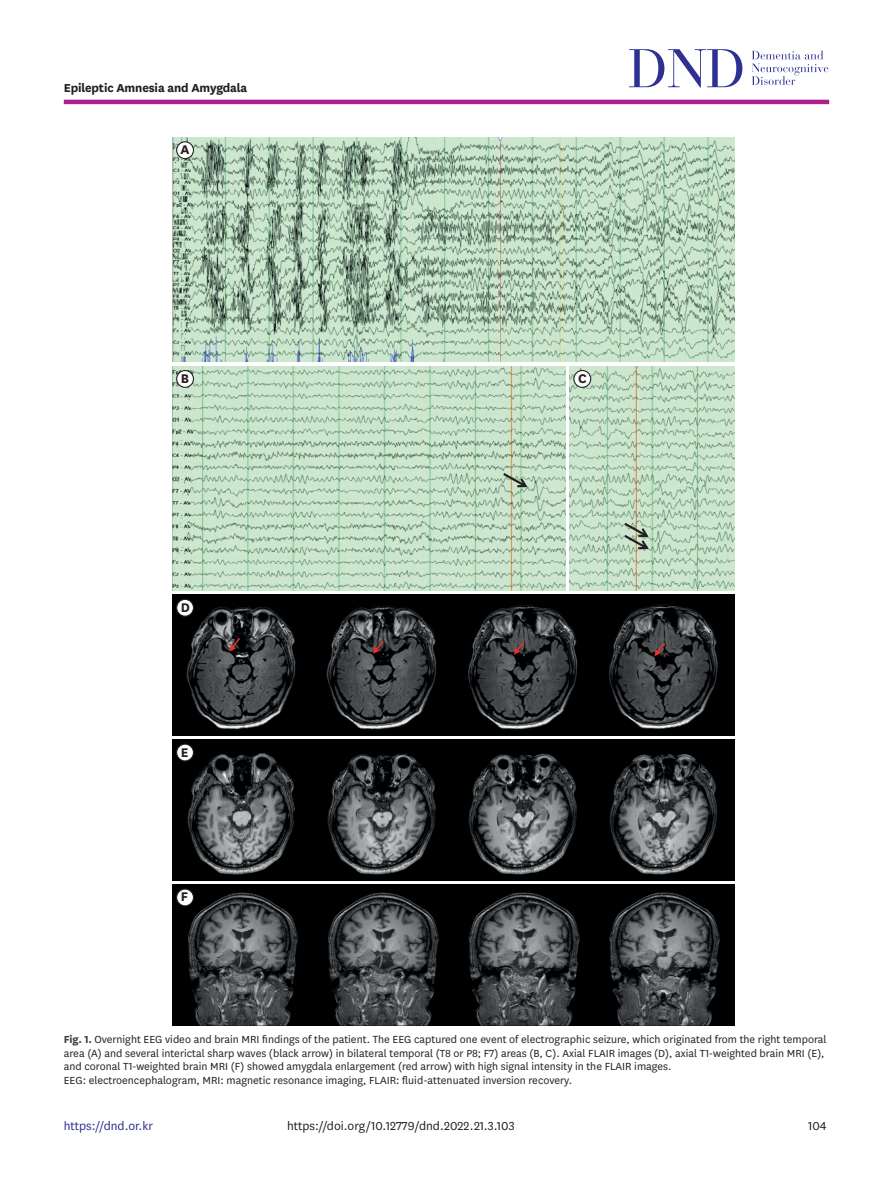
<style>
.page{position:relative;width:893px;height:1191px;background:#fff}
.page>*{position:absolute;margin:0;border:0;box-sizing:border-box;transform-origin:0 0}
.t1{font:700 14.7px "National";color:#231f20}
.doi_running_footer{font:13.5px "National";color:#231f20}
.alt-title-type{font:700 13.5px "National";letter-spacing:-.01em;color:#231f20}
.t2{font:13.5px "National";color:#2e3092}
.fig_caption{font:12px/13.5px "National";color:#231f20}
.s1{font-weight:700;color:#3e3e3f}
</style>
<div class="page">
<hr style="left:64px;top:100px;width:765px;height:4px;background:#ad208e">
<svg style="left:629px;top:49px;width:113px;height:39px"></svg>
<svg style="left:752px;top:50px;width:76px;height:35px"></svg>
<img style="left:172px;top:137px;width:563px;height:225px">
<img style="left:569px;top:366px;width:166px;height:225px">
<svg style="left:622px;top:521px;width:28px;height:30px"></svg>
<img style="left:172px;top:366px;width:393px;height:225px">
<svg style="left:501px;top:471px;width:28px;height:18px"></svg>
<img style="left:172px;top:739px;width:563px;height:141px">
<img style="left:172px;top:595px;width:563px;height:140px">
<svg style="left:229px;top:636px;width:13px;height:15px"></svg>
<svg style="left:373px;top:639px;width:12px;height:15px"></svg>
<svg style="left:514px;top:639px;width:12px;height:16px"></svg>
<svg style="left:654px;top:641px;width:12px;height:15px"></svg>
<img style="left:172px;top:884px;width:563px;height:141px">
<div style="left:177px;top:142px;width:16px;height:17px;background:#fff;border-radius:50%"></div>
<div style="left:176px;top:141px;width:18px;height:18px;border:1px solid #231f20;border-radius:50%"></div>
<div style="left:177px;top:370px;width:16px;height:17px;background:#fff;border-radius:50%"></div>
<div style="left:176px;top:370px;width:18px;height:18px;border:1px solid #231f20;border-radius:50%"></div>
<div style="left:574px;top:370px;width:17px;height:17px;background:#fff;border-radius:50%"></div>
<div style="left:573px;top:370px;width:18px;height:18px;border:1px solid #231f20;border-radius:50%"></div>
<div style="left:177px;top:599px;width:16px;height:17px;background:#fff;border-radius:50%"></div>
<div style="left:176px;top:599px;width:18px;height:17px;border:1px solid #231f20;border-radius:50%"></div>
<div style="left:177px;top:744px;width:16px;height:17px;background:#fff;border-radius:50%"></div>
<div style="left:176px;top:743px;width:18px;height:18px;border:1px solid #231f20;border-radius:50%"></div>
<div style="left:177px;top:889px;width:16px;height:17px;background:#fff;border-radius:50%"></div>
<div style="left:176px;top:888px;width:18px;height:18px;border:1px solid #231f20;border-radius:50%"></div>
<p class="alt-title-type" style="left:64px;top:78px;width:185px">Epileptic Amnesia and Amygdala</p>
<p class="t1" style="left:181px;top:139px;width:11px">A</p>
<p class="t1" style="left:181px;top:368px;width:10px">B</p>
<p class="t1" style="left:578px;top:368px;width:10px">C</p>
<p class="t1" style="left:181px;top:597px;width:11px">D</p>
<p class="t1" style="left:181px;top:741px;width:9px">E</p>
<p class="t1" style="left:181px;top:886px;width:9px">F</p>
<p class="fig_caption" style="left:64px;top:1032px;width:764px"><span class="s1">Fig. 1.</span> Overnight EEG video and brain MRI findings of the patient. The EEG captured one event of electrographic seizure, which originated from the right temporal area (A) and several interictal sharp waves (black arrow) in bilateral temporal (T8 or P8; F7) areas (B, C). Axial FLAIR images (D), axial T1-weighted brain MRI (E), and coronal T1-weighted brain MRI (F) showed amygdala enlargement (red arrow) with high signal intensity in the FLAIR images.<br>EEG: electroencephalogram, MRI: magnetic resonance imaging, FLAIR: fluid-attenuated inversion recovery.</p>
<p class="t2" style="left:64px;top:1116px;width:91px">https://dnd.or.kr</p>
<p class="doi_running_footer" style="left:287px;top:1116px;width:229px">https://doi.org/10.12779/dnd.2022.21.3.103</p>
<p class="doi_running_footer" style="left:808px;top:1116px;width:20px">104</p>
</div>
